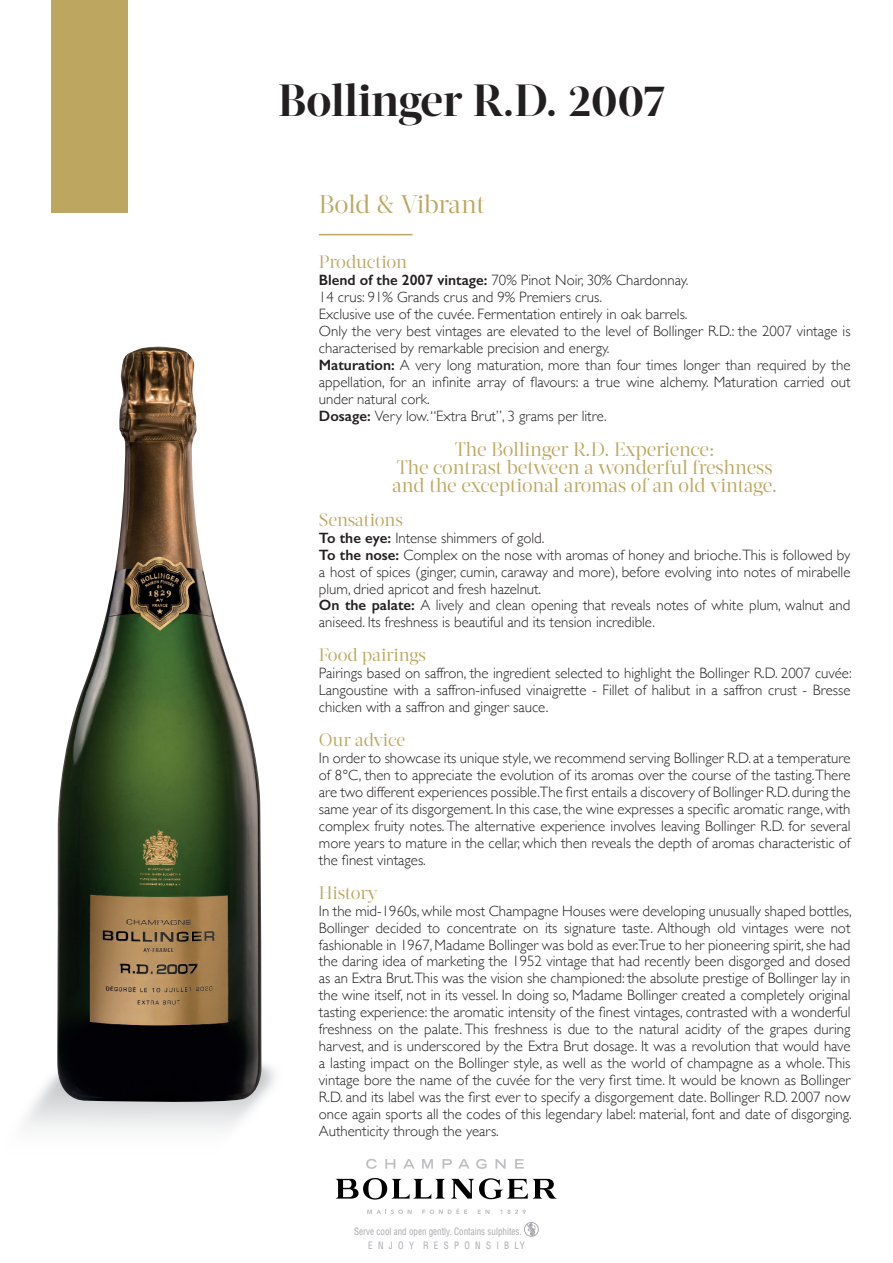
<style>
.page{position:relative;width:893px;height:1263px;background:#fff}
.page>*{position:absolute;margin:0;border:0;box-sizing:border-box;transform-origin:0 0}
.t1{font:700 45px "Acta Display";letter-spacing:-.01em;color:#231f20}
.t2{font:25.5px "Acta Display";letter-spacing:-.01em;color:#bda760}
.t3{font:19.5px "Acta Display";letter-spacing:-.015em;color:#bda760}
.t4{font:18px "Acta Display";letter-spacing:-.01em;color:#bda760}
.t5{font:300 15px/17px "Gill Sans";color:#231f20;text-align:justify}
.t6{font:condensed 9.9px "Helvetica";color:#a8a9ad;scale:.91 1}
.s1{font-weight:600}
</style>
<div class="page">
<svg style="left:335px;top:1178px;width:110px;height:21px"></svg>
<svg style="left:451px;top:1178px;width:107px;height:21px"></svg>
<svg style="left:366px;top:1159px;width:11px;height:10px"></svg>
<svg style="left:385px;top:1159px;width:10px;height:9px"></svg>
<svg style="left:403px;top:1159px;width:11px;height:9px"></svg>
<svg style="left:422px;top:1159px;width:11px;height:9px"></svg>
<svg style="left:442px;top:1159px;width:10px;height:9px"></svg>
<svg style="left:458px;top:1159px;width:11px;height:9px"></svg>
<svg style="left:476px;top:1159px;width:11px;height:10px"></svg>
<svg style="left:495px;top:1159px;width:11px;height:9px"></svg>
<svg style="left:515px;top:1159px;width:9px;height:9px"></svg>
<svg style="left:367px;top:1209px;width:45px;height:5px"></svg>
<svg style="left:422px;top:1208px;width:45px;height:6px"></svg>
<svg style="left:478px;top:1209px;width:11px;height:5px"></svg>
<svg style="left:500px;top:1209px;width:26px;height:5px"></svg>
<img style="left:57px;top:347px;width:204px;height:757px">
<div style="left:51px;top:0;width:77px;height:213px;background:#bda760"></div>
<hr style="left:319px;top:234px;width:93px;height:1px;background:#bda760">
<svg style="left:524px;top:1222px;width:15px;height:15px"></svg>
<p class="t1" style="left:278px;top:74px;width:389px">Bollinger R.D. 2007</p>
<p class="t2" style="left:319px;top:189px;width:168px">Bold &amp; Vibrant</p>
<p class="t4" style="left:319px;top:251px;width:90px">Production</p>
<p class="t5" style="left:319px;top:271px;width:371px"><span class="s1">Blend of the 2007 vintage:</span> 70% Pinot Noir, 30% Chardonnay.</p>
<p class="t5" style="left:319px;top:288px;width:285px">14 crus: 91% Grands crus and 9% Premiers crus.</p>
<p class="t5" style="left:319px;top:305px;width:370px">Exclusive use of the cuvée. Fermentation entirely in oak barrels.</p>
<p class="t5" style="left:319px;top:322px;width:533px">Only the very best vintages are elevated to the level of Bollinger R.D.: the 2007 vintage is characterised by remarkable precision and energy.</p>
<p class="t5" style="left:319px;top:356px;width:533px"><span class="s1">Maturation:</span> A very long maturation, more than four times longer than required by the appellation, for an infinite array of flavours: a true wine alchemy. Maturation carried out under natural cork.</p>
<p class="t5" style="left:319px;top:407px;width:289px"><span class="s1">Dosage:</span> Very low. “Extra Brut”, 3 grams per litre.</p>
<p class="t3" style="left:455px;top:438px;width:261px">The Bollinger R.D. Experience:</p>
<p class="t3" style="left:397px;top:456px;width:377px">The contrast between a wonderful freshness</p>
<p class="t3" style="left:392px;top:474px;width:387px">and the exceptional aromas of an old vintage.</p>
<p class="t4" style="left:319px;top:509px;width:86px">Sensations</p>
<p class="t5" style="left:319px;top:529px;width:227px"><span class="s1">To the eye:</span> Intense shimmers of gold.</p>
<p class="t5" style="left:319px;top:545px;width:533px"><span class="s1">To the nose:</span> Complex on the nose with aromas of honey and brioche. This is followed by a host of spices (ginger, cumin, caraway and more), before evolving into notes of mirabelle plum, dried apricot and fresh hazelnut.</p>
<p class="t5" style="left:319px;top:596px;width:533px"><span class="s1">On the palate:</span> A lively and clean opening that reveals notes of white plum, walnut and aniseed. Its freshness is beautiful and its tension incredible.</p>
<p class="t4" style="left:319px;top:644px;width:109px">Food pairings</p>
<p class="t5" style="left:319px;top:664px;width:534px">Pairings based on saffron, the ingredient selected to highlight the Bollinger R.D. 2007 cuvée:<br>Langoustine with a saffron-infused vinaigrette - Fillet of halibut in a saffron crust - Bresse chicken with a saffron and ginger sauce.</p>
<p class="t4" style="left:319px;top:729px;width:88px">Our advice</p>
<p class="t5" style="left:319px;top:749px;width:533px">In order to showcase its unique style, we recommend serving Bollinger R.D. at a temperature of 8°C, then to appreciate the evolution of its aromas over the course of the tasting. There are two different experiences possible.The first entails a discovery of Bollinger R.D. during the same year of its disgorgement. In this case, the wine expresses a specific aromatic range, with complex fruity notes. The alternative experience involves leaving Bollinger R.D. for several more years to mature in the cellar, which then reveals the depth of aromas characteristic of the finest vintages.</p>
<p class="t4" style="left:319px;top:882px;width:60px">History</p>
<p class="t5" style="left:319px;top:901px;width:534px">In the mid-1960s, while most Champagne Houses were developing unusually shaped bottles, Bollinger decided to concentrate on its signature taste. Although old vintages were not fashionable in 1967, Madame Bollinger was bold as ever.True to her pioneering spirit, she had the daring idea of marketing the 1952 vintage that had recently been disgorged and dosed as an Extra Brut.This was the vision she championed: the absolute prestige of Bollinger lay in the wine itself, not in its vessel. In doing so, Madame Bollinger created a completely original tasting experience: the aromatic intensity of the finest vintages, contrasted with a wonderful freshness on the palate. This freshness is due to the natural acidity of the grapes during harvest, and is underscored by the Extra Brut dosage. It was a revolution that would have a lasting impact on the Bollinger style, as well as the world of champagne as a whole. This vintage bore the name of the cuvée for the very first time. It would be known as Bollinger R.D. and its label was the first ever to specify a disgorgement date. Bollinger R.D. 2007 now once again sports all the codes of this legendary label: material, font and date of disgorging.<br>Authenticity through the years.</p>
<p class="t6" style="left:354px;top:1225px;width:186px">Serve cool and open gently. Contains sulphites.</p>
<p class="t6" style="left:368px;top:1239px;width:173px">E N J O Y R E S P O N S I B LY</p>
</div>
